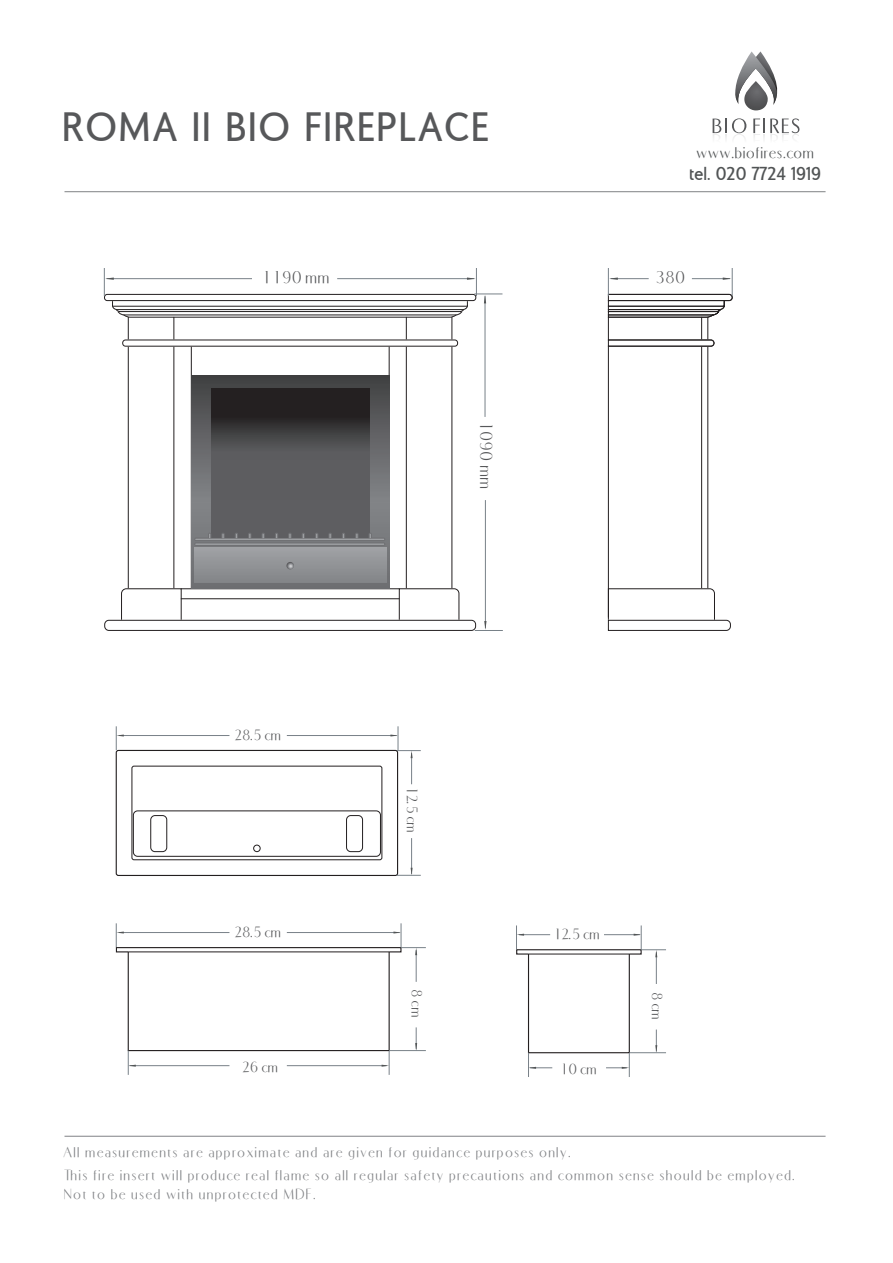
<style>
.page{position:relative;width:893px;height:1263px;background:#fff}
.page>*{position:absolute;margin:0;border:0;box-sizing:border-box;transform-origin:0 0}
.t1{font:500 36px "COM4 t Sans";letter-spacing:.05em;color:#57585a}
.t2{font:17.4px "COM4 t Fine";color:#57585a}
.t3{font:16.5px "COM4 t Fine";color:#515455}
.t4{font:500 16.5px "COM4 t Sans";color:#515455}
.t5{font:15.15px "COM4 t Fine";color:#57585a}
.t6{font:15px/22.4px "COM4 t Fine";letter-spacing:.05em;color:#808285}
</style>
<div class="page">
<hr style="left:128px;top:347px;width:1px;height:241px;background:#231f20">
<hr style="left:173px;top:347px;width:1px;height:241px;background:#231f20">
<hr style="left:406px;top:347px;width:1px;height:241px;background:#231f20">
<hr style="left:452px;top:347px;width:1px;height:241px;background:#231f20">
<hr style="left:191px;top:347px;width:1px;height:241px;background:#231f20">
<hr style="left:389px;top:347px;width:1px;height:241px;background:#231f20">
<hr style="left:181px;top:588px;width:218px;height:1px;background:#231f20">
<hr style="left:181px;top:598px;width:218px;height:1px;background:#231f20">
<hr style="left:191px;top:375px;width:198px;height:1px;background:#231f20">
<div style="left:122px;top:340px;width:336px;height:7px;border:1px solid #231f20;border-radius:3px"></div>
<div style="left:104px;top:620px;width:372px;height:11px;border:1px solid #231f20;border-radius:4px"></div>
<svg style="left:121px;top:588px;width:61px;height:32px"></svg>
<svg style="left:399px;top:588px;width:61px;height:32px"></svg>
<svg style="left:191px;top:376px;width:198px;height:212px;background:#616264"></svg>
<svg style="left:194px;top:547px;width:193px;height:35px;background:#919396"></svg>
<svg style="left:286px;top:562px;width:8px;height:7px"></svg>
<div style="left:194px;top:538px;width:191px;height:3px;border:1px solid #6f7073"></div>
<div style="left:194px;top:543px;width:191px;height:3px;border:1px solid #6f7073"></div>
<svg style="left:212px;top:389px;width:157px;height:148px;background:#4b4a4d"></svg>
<svg style="left:208px;top:532px;width:4px;height:7px"></svg>
<svg style="left:221px;top:532px;width:4px;height:7px"></svg>
<svg style="left:235px;top:532px;width:3px;height:7px"></svg>
<svg style="left:248px;top:532px;width:4px;height:7px"></svg>
<svg style="left:261px;top:532px;width:4px;height:7px"></svg>
<svg style="left:275px;top:532px;width:3px;height:7px"></svg>
<svg style="left:288px;top:532px;width:4px;height:7px"></svg>
<svg style="left:301px;top:532px;width:4px;height:7px"></svg>
<svg style="left:315px;top:532px;width:4px;height:7px"></svg>
<svg style="left:328px;top:532px;width:4px;height:7px"></svg>
<svg style="left:342px;top:532px;width:3px;height:7px"></svg>
<svg style="left:355px;top:532px;width:4px;height:7px"></svg>
<svg style="left:368px;top:532px;width:4px;height:7px"></svg>
<hr style="left:65px;top:1136px;width:761px;height:1px;background:#808285">
<hr style="left:65px;top:191px;width:761px;height:1px;background:#808285">
<svg style="left:744px;top:81px;width:24px;height:29px"></svg>
<svg style="left:735px;top:51px;width:43px;height:54px"></svg>
<svg style="left:713px;top:118px;width:33px;height:21px"></svg>
<svg style="left:753px;top:118px;width:46px;height:21px"></svg>
<div style="left:116px;top:750px;width:282px;height:126px;border:1px solid #231f20;border-radius:2px"></div>
<div style="left:132px;top:766px;width:250px;height:94px;border:1px solid #231f20;border-radius:2px"></div>
<div style="left:133px;top:811px;width:248px;height:45px;border:1px solid #231f20;border-radius:4px"></div>
<div style="left:151px;top:815px;width:16px;height:37px;border:1px solid #231f20;border-radius:4px"></div>
<div style="left:346px;top:815px;width:17px;height:37px;border:1px solid #231f20;border-radius:4px"></div>
<div style="left:253px;top:845px;width:7px;height:7px;border:1px solid #231f20;border-radius:50%"></div>
<div style="left:528px;top:953px;width:102px;height:100px;border:1px solid #231f20"></div>
<svg style="left:528px;top:1053px;width:24px;height:24px"></svg>
<svg style="left:606px;top:1053px;width:24px;height:24px"></svg>
<hr style="left:411px;top:838px;width:1px;height:36px;background:#788188">
<hr style="left:411px;top:753px;width:1px;height:31px;background:#788188">
<svg style="left:396px;top:868px;width:25px;height:8px"></svg>
<hr style="left:629px;top:1052px;width:37px;height:1px;background:#788188">
<hr style="left:656px;top:952px;width:1px;height:32px;background:#788188">
<svg style="left:655px;top:1029px;width:2px;height:24px"></svg>
<svg style="left:516px;top:925px;width:150px;height:32px"></svg>
<div style="left:128px;top:951px;width:262px;height:100px;border:1px solid #231f20"></div>
<hr style="left:130px;top:1065px;width:99px;height:1px;background:#788188">
<hr style="left:287px;top:1065px;width:100px;height:1px;background:#788188">
<svg style="left:128px;top:1050px;width:8px;height:25px"></svg>
<svg style="left:382px;top:1051px;width:8px;height:24px"></svg>
<hr style="left:287px;top:735px;width:110px;height:1px;background:#788188">
<hr style="left:119px;top:735px;width:110px;height:1px;background:#788188">
<svg style="left:390px;top:726px;width:31px;height:32px"></svg>
<svg style="left:608px;top:268px;width:125px;height:363px"></svg>
<hr style="left:485px;top:500px;width:1px;height:128px;background:#788188">
<svg style="left:475px;top:621px;width:28px;height:10px"></svg>
<hr style="left:485px;top:296px;width:1px;height:121px;background:#788188">
<svg style="left:104px;top:268px;width:398px;height:71px"></svg>
<svg style="left:116px;top:726px;width:8px;height:24px"></svg>
<hr style="left:389px;top:1050px;width:37px;height:1px;background:#788188">
<hr style="left:416px;top:950px;width:1px;height:32px;background:#788188">
<svg style="left:415px;top:1027px;width:2px;height:23px"></svg>
<svg style="left:115px;top:923px;width:311px;height:32px"></svg>
<h1 class="t1" style="left:65px;top:113px;width:428px">ROMA II BIO FIREPLACE</h1>
<p class="t2" style="left:262px;top:268px;width:71px">1190 mm</p>
<p class="t2" style="left:495px;top:421px;width:71px;rotate:90deg">1090 mm</p>
<p class="t3" style="left:697px;top:144px;width:120px">www.biofires.com</p>
<p class="t4" style="left:690px;top:167px;width:133px">tel. 020 7724 1919</p>
<p class="t2" style="left:655px;top:268px;width:32px">380</p>
<p class="t5" style="left:235px;top:727px;width:49px">28.5 cm</p>
<p class="t5" style="left:235px;top:924px;width:49px">28.5 cm</p>
<p class="t5" style="left:242px;top:1059px;width:38px">26 cm</p>
<p class="t5" style="left:420px;top:786px;width:49px;rotate:90deg">12.5 cm</p>
<p class="t5" style="left:424px;top:989px;width:30px;rotate:90deg">8 cm</p>
<p class="t5" style="left:553px;top:926px;width:49px">12.5 cm</p>
<p class="t5" style="left:560px;top:1061px;width:39px">10 cm</p>
<p class="t5" style="left:665px;top:991px;width:30px;rotate:90deg">8 cm</p>
<p class="t6" style="left:65px;top:1141px;width:733px">All measurements are approximate and are given for guidance purposes only.<br>This fire insert will produce real flame so all regular safety precautions and common sense should be employed.</p>
<p class="t6" style="left:65px;top:1183px;width:254px">Not to be used with unprotected MDF.</p>
</div>
